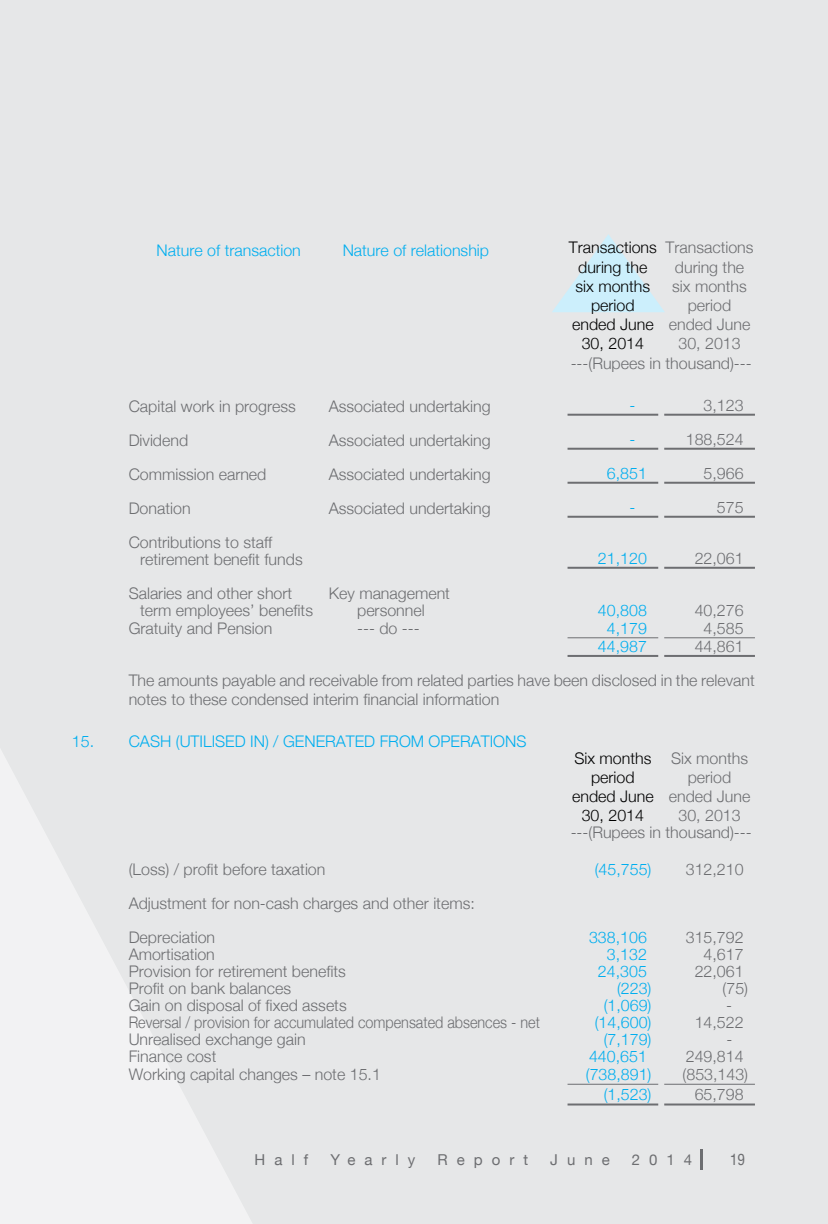
<style>
.page{position:relative;width:828px;height:1224px;background:#e6e7e8}
.page>*{position:absolute;margin:0;border:0;box-sizing:border-box;transform-origin:0 0}
.t1{font:300 16px/19.2px "Helvetica Neue";color:#6d6e71}
.t2{font:300 16px "Helvetica Neue";color:#00aeef}
.t3{font:300 16px/19.2px "Helvetica Neue";color:#000;text-align:center}
.t4{font:300 16px "Helvetica Neue";color:#6d6e71;scale:.9 1}
.t5{font:15px "Helvetica Neue";letter-spacing:.6em;color:#6d6e71}
.t6{font:condensed 15px "Helvetica";color:#6d6e71}
</style>
<div class="page">
<svg style="left:0;top:749px;width:252px;height:475px;fill:#f2f2f3"></svg>
<hr style="left:701px;top:1149px;width:2px;height:20px;background:#6d6e71">
<svg style="left:552px;top:234px;width:113px;height:78px"></svg>
<hr style="left:664px;top:1104px;width:91px;height:2px;background:#6d6e71">
<hr style="left:568px;top:1104px;width:90px;height:2px;background:#6d6e71">
<hr style="left:568px;top:637px;width:90px;height:1px;background:#6d6e71">
<hr style="left:664px;top:637px;width:91px;height:1px;background:#6d6e71">
<hr style="left:568px;top:655px;width:90px;height:2px;background:#6d6e71">
<hr style="left:664px;top:655px;width:91px;height:2px;background:#6d6e71">
<hr style="left:568px;top:414px;width:90px;height:2px;background:#6d6e71">
<hr style="left:664px;top:414px;width:91px;height:2px;background:#6d6e71">
<hr style="left:568px;top:448px;width:90px;height:2px;background:#6d6e71">
<hr style="left:664px;top:448px;width:91px;height:2px;background:#6d6e71">
<hr style="left:568px;top:482px;width:90px;height:2px;background:#6d6e71">
<hr style="left:664px;top:482px;width:91px;height:2px;background:#6d6e71">
<hr style="left:568px;top:516px;width:90px;height:2px;background:#6d6e71">
<hr style="left:664px;top:516px;width:91px;height:2px;background:#6d6e71">
<hr style="left:568px;top:567px;width:90px;height:2px;background:#6d6e71">
<hr style="left:664px;top:567px;width:91px;height:2px;background:#6d6e71">
<hr style="left:568px;top:1084px;width:90px;height:1px;background:#6d6e71">
<hr style="left:664px;top:1084px;width:91px;height:1px;background:#6d6e71">
<p class="t2" style="left:157px;top:241px;width:146px">Nature of transaction</p>
<p class="t2" style="left:343px;top:241px;width:148px">Nature of relationship</p>
<p class="t3" style="left:569px;top:238px;width:90px">Transactions during the six months period ended June<br>30, 2014</p>
<p class="t1" style="left:666px;top:238px;width:90px">Transactions</p>
<p class="t1" style="left:675px;top:257px;width:71px">during the</p>
<p class="t1" style="left:672px;top:276px;width:76px">six months</p>
<p class="t1" style="left:688px;top:295px;width:45px">period</p>
<p class="t1" style="left:669px;top:315px;width:83px">ended June</p>
<p class="t1" style="left:678px;top:334px;width:64px">30, 2013</p>
<p class="t1" style="left:571px;top:354px;width:183px">---(Rupees in thousand)---</p>
<p class="t1" style="left:129px;top:396px;width:169px">Capital work in progress</p>
<p class="t1" style="left:329px;top:396px;width:163px">Associated undertaking</p>
<p class="t2" style="left:630px;top:396px;width:7px">-</p>
<p class="t1" style="left:704px;top:396px;width:42px">3,123</p>
<p class="t1" style="left:129px;top:430px;width:61px">Dividend</p>
<p class="t1" style="left:329px;top:430px;width:163px">Associated undertaking</p>
<p class="t2" style="left:630px;top:430px;width:7px">-</p>
<p class="t1" style="left:686px;top:430px;width:59px">188,524</p>
<p class="t1" style="left:129px;top:464px;width:139px">Commission earned</p>
<p class="t1" style="left:329px;top:464px;width:163px">Associated undertaking</p>
<p class="t2" style="left:607px;top:464px;width:42px">6,851</p>
<p class="t1" style="left:704px;top:464px;width:42px">5,966</p>
<p class="t1" style="left:129px;top:498px;width:63px">Donation</p>
<p class="t1" style="left:329px;top:498px;width:163px">Associated undertaking</p>
<p class="t2" style="left:630px;top:498px;width:7px">-</p>
<p class="t1" style="left:717px;top:498px;width:28px">575</p>
<p class="t1" style="left:140px;top:533px;width:164px;line-height:17px;text-indent:-11px">Contributions to staff retirement benefit funds</p>
<p class="t2" style="left:598px;top:549px;width:50px">21,120</p>
<p class="t1" style="left:695px;top:549px;width:50px">22,061</p>
<p class="t1" style="left:129px;top:583px;width:165px">Salaries and other short</p>
<p class="t1" style="left:329px;top:583px;width:123px">Key management</p>
<p class="t1" style="left:140px;top:600px;width:175px">term employees’ benefits</p>
<p class="t1" style="left:357px;top:600px;width:69px">personnel</p>
<p class="t2" style="left:598px;top:601px;width:50px">40,808</p>
<p class="t1" style="left:695px;top:600px;width:50px">40,276</p>
<p class="t1" style="left:129px;top:618px;width:145px">Gratuity and Pension</p>
<p class="t1" style="left:357px;top:618px;width:64px">--- do ---</p>
<p class="t2" style="left:607px;top:618px;width:42px">4,179</p>
<p class="t1" style="left:704px;top:618px;width:42px">4,585</p>
<p class="t2" style="left:598px;top:637px;width:50px">44,987</p>
<p class="t1" style="left:129px;top:629px;width:628px;line-height:33.8px;text-indent:566px">44,861<br>The amounts payable and receivable from related parties have been disclosed in the relevant</p>
<p class="t1" style="left:129px;top:690px;width:372px">notes to these condensed interim financial information</p>
<p class="t2" style="left:72px;top:731px;width:456px">15. CASH (UTILISED IN) / GENERATED FROM OPERATIONS</p>
<p class="t3" style="left:572px;top:748px;width:83px">Six months period ended June<br>30, 2014</p>
<p class="t1" style="left:669px;top:748px;width:83px;text-align:center">Six months period ended June<br>30, 2013</p>
<p class="t1" style="left:571px;top:823px;width:183px">---(Rupees in thousand)---</p>
<p class="t1" style="left:129px;top:860px;width:198px">(Loss) / profit before taxation</p>
<p class="t2" style="left:595px;top:860px;width:58px">(45,755)</p>
<p class="t1" style="left:686px;top:860px;width:59px">312,210</p>
<p class="t1" style="left:129px;top:886px;width:348px;line-height:34px">Adjustment for non-cash charges and other items:<br>Depreciation</p>
<p class="t2" style="left:589px;top:928px;width:59px">338,106</p>
<p class="t1" style="left:686px;top:928px;width:59px">315,792</p>
<p class="t1" style="left:129px;top:945px;width:88px">Amortisation</p>
<p class="t2" style="left:607px;top:945px;width:42px">3,132</p>
<p class="t1" style="left:704px;top:945px;width:42px">4,617</p>
<p class="t1" style="left:129px;top:962px;width:219px">Provision for retirement benefits</p>
<p class="t2" style="left:598px;top:962px;width:50px">24,305</p>
<p class="t1" style="left:695px;top:962px;width:50px">22,061</p>
<p class="t1" style="left:129px;top:979px;width:164px">Profit on bank balances</p>
<p class="t2" style="left:617px;top:979px;width:36px">(223)</p>
<p class="t1" style="left:723px;top:979px;width:27px">(75)</p>
<p class="t1" style="left:129px;top:996px;width:220px">Gain on disposal of fixed assets</p>
<p class="t2" style="left:604px;top:996px;width:49px">(1,069)</p>
<p class="t1" style="left:726px;top:996px;width:7px">-</p>
<p class="t4" style="left:129px;top:1013px;width:458px">Reversal / provision for accumulated compensated absences - net</p>
<p class="t2" style="left:595px;top:1013px;width:58px">(14,600)</p>
<p class="t1" style="left:695px;top:1013px;width:50px">14,522</p>
<p class="t1" style="left:129px;top:1030px;width:178px">Unrealised exchange gain</p>
<p class="t2" style="left:604px;top:1030px;width:49px">(7,179)</p>
<p class="t1" style="left:726px;top:1030px;width:7px">-</p>
<p class="t1" style="left:129px;top:1047px;width:89px">Finance cost</p>
<p class="t2" style="left:589px;top:1047px;width:59px">440,651</p>
<p class="t1" style="left:686px;top:1047px;width:59px">249,814</p>
<p class="t1" style="left:129px;top:1065px;width:254px">Working capital changes – note 15.1</p>
<p class="t2" style="left:586px;top:1065px;width:67px">(738,891)</p>
<p class="t1" style="left:683px;top:1065px;width:67px">(853,143)</p>
<p class="t2" style="left:604px;top:1084px;width:49px">(1,523)</p>
<p class="t1" style="left:695px;top:1084px;width:50px">65,798</p>
<p class="t5" style="left:255px;top:1150px;width:55px">Half</p>
<p class="t5" style="left:330px;top:1150px;width:86px">Yearly</p>
<p class="t5" style="left:438px;top:1150px;width:92px">Report</p>
<p class="t5" style="left:550px;top:1150px;width:61px">June</p>
<p class="t5" style="left:632px;top:1150px;width:62px">2014</p>
<p class="t6" style="left:730px;top:1150px;width:16px">19</p>
</div>
